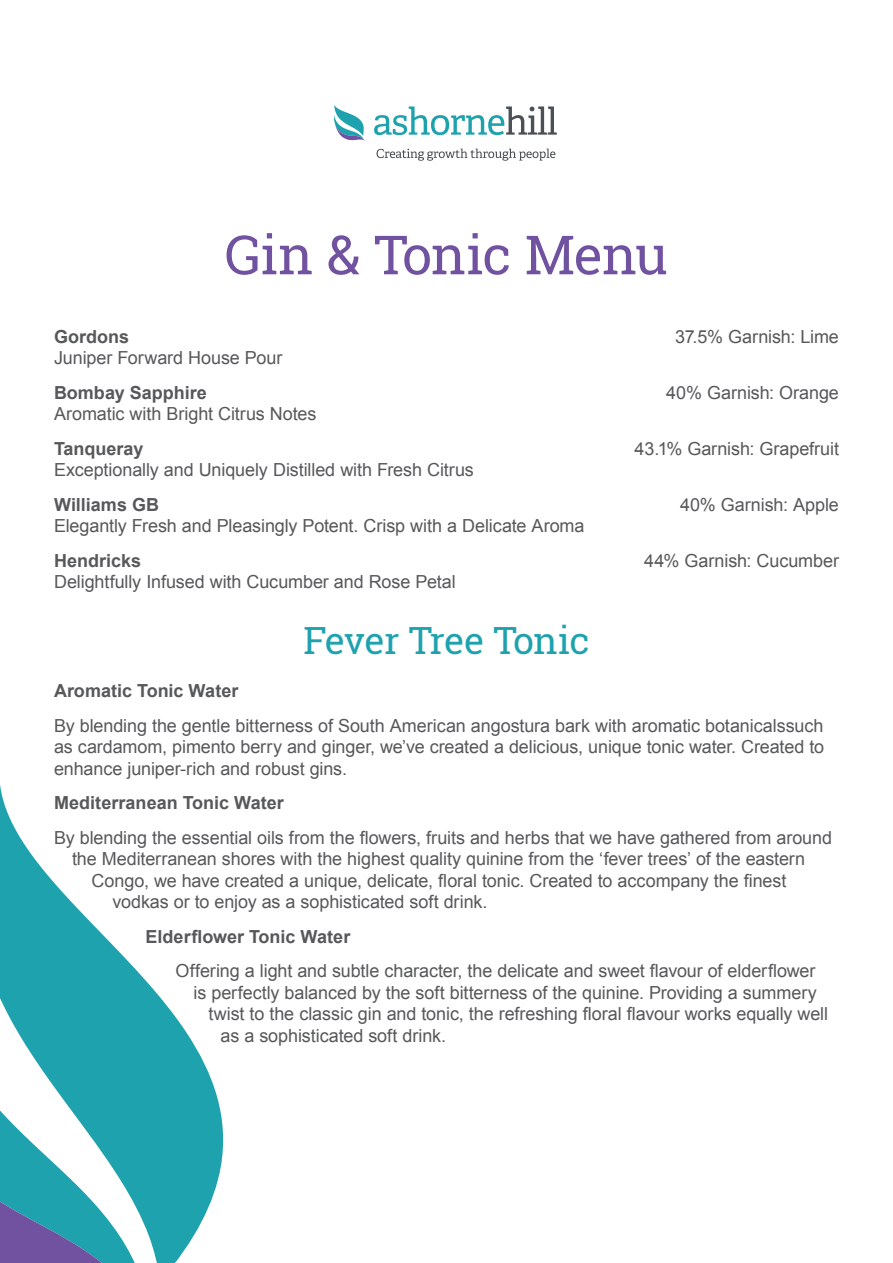
<style>
.page{position:relative;width:893px;height:1263px;background:#fff}
.page>*{position:absolute;margin:0;border:0;box-sizing:border-box;transform-origin:0 0}
.t1{font:54px "Roboto Slab";letter-spacing:-.025em;color:#7152a1}
.t2{font:37.5px "Roboto Slab";letter-spacing:-.02em;color:#1ea2ae}
.t3{font:18px/21.6px "Arial";letter-spacing:-.005em;color:#57585a;text-align:justify}
.t4{font:700 18px "Arial";color:#57585a}
</style>
<div class="page">
<svg style="left:0;top:784px;width:224px;height:479px"></svg>
<svg style="left:0;top:854px;width:152px;height:157px;fill:#1ea2ae"></svg>
<svg style="left:0;top:1011px;width:158px;height:252px"></svg>
<svg style="left:374px;top:106px;width:183px;height:29px"></svg>
<svg style="left:335px;top:106px;width:30px;height:35px"></svg>
<svg style="left:376px;top:149px;width:179px;height:12px"></svg>
<p class="t1" style="left:225px;top:218px;width:444px">Gin &amp; Tonic Menu</p>
<p class="t4" style="left:54px;top:324px;width:77px">Gordons</p>
<p class="t3" style="left:675px;top:326px;width:165px">37.5% Garnish: Lime</p>
<p class="t3" style="left:54px;top:347px;width:230px">Juniper Forward House Pour</p>
<p class="t4" style="left:54px;top:380px;width:154px">Bombay Sapphire</p>
<p class="t3" style="left:666px;top:382px;width:174px">40% Garnish: Orange</p>
<p class="t3" style="left:54px;top:403px;width:264px">Aromatic with Bright Citrus Notes</p>
<p class="t4" style="left:54px;top:436px;width:91px">Tanqueray</p>
<p class="t3" style="left:635px;top:438px;width:206px">43.1% Garnish: Grapefruit</p>
<p class="t3" style="left:54px;top:459px;width:421px">Exceptionally and Uniquely Distilled with Fresh Citrus</p>
<p class="t4" style="left:54px;top:492px;width:107px">Williams GB</p>
<p class="t3" style="left:680px;top:494px;width:160px">40% Garnish: Apple</p>
<p class="t3" style="left:54px;top:515px;width:532px">Elegantly Fresh and Pleasingly Potent. Crisp with a Delicate Aroma</p>
<p class="t4" style="left:54px;top:548px;width:89px">Hendricks</p>
<p class="t3" style="left:644px;top:550px;width:196px">44% Garnish: Cucumber</p>
<p class="t3" style="left:54px;top:571px;width:403px">Delightfully Infused with Cucumber and Rose Petal</p>
<p class="t2" style="left:303px;top:615px;width:288px">Fever Tree Tonic</p>
<p class="t4" style="left:54px;top:679px;width:186px">Aromatic Tonic Water</p>
<p class="t3" style="left:54px;top:715px;width:772px">By blending the gentle bitterness of South American angostura bark with aromatic botanicalssuch as cardamom, pimento berry and ginger, we’ve created a delicious, unique tonic water. Created to enhance juniper-rich and robust gins.</p>
<p class="t4" style="left:54px;top:791px;width:231px">Mediterranean Tonic Water</p>
<p class="t3" style="left:54px;top:827px;width:779px">By blending the essential oils from the flowers, fruits and herbs that we have gathered from around</p>
<p class="t3" style="left:72px;top:848px;width:735px">the Mediterranean shores with the highest quality quinine from the ‘fever trees’ of the eastern</p>
<p class="t3" style="left:92px;top:870px;width:696px">Congo, we have created a unique, delicate, floral tonic. Created to accompany the finest</p>
<p class="t3" style="left:112px;top:891px;width:376px">vodkas or to enjoy as a sophisticated soft drink.</p>
<p class="t4" style="left:146px;top:924px;width:206px">Elderflower Tonic Water</p>
<p class="t3" style="left:176px;top:960px;width:641px">Offering a light and subtle character, the delicate and sweet flavour of elderflower</p>
<p class="t3" style="left:194px;top:982px;width:625px">is perfectly balanced by the soft bitterness of the quinine. Providing a summery</p>
<p class="t3" style="left:208px;top:1003px;width:621px">twist to the classic gin and tonic, the refreshing floral flavour works equally well</p>
<p class="t3" style="left:220px;top:1025px;width:227px">as a sophisticated soft drink.</p>
</div>
